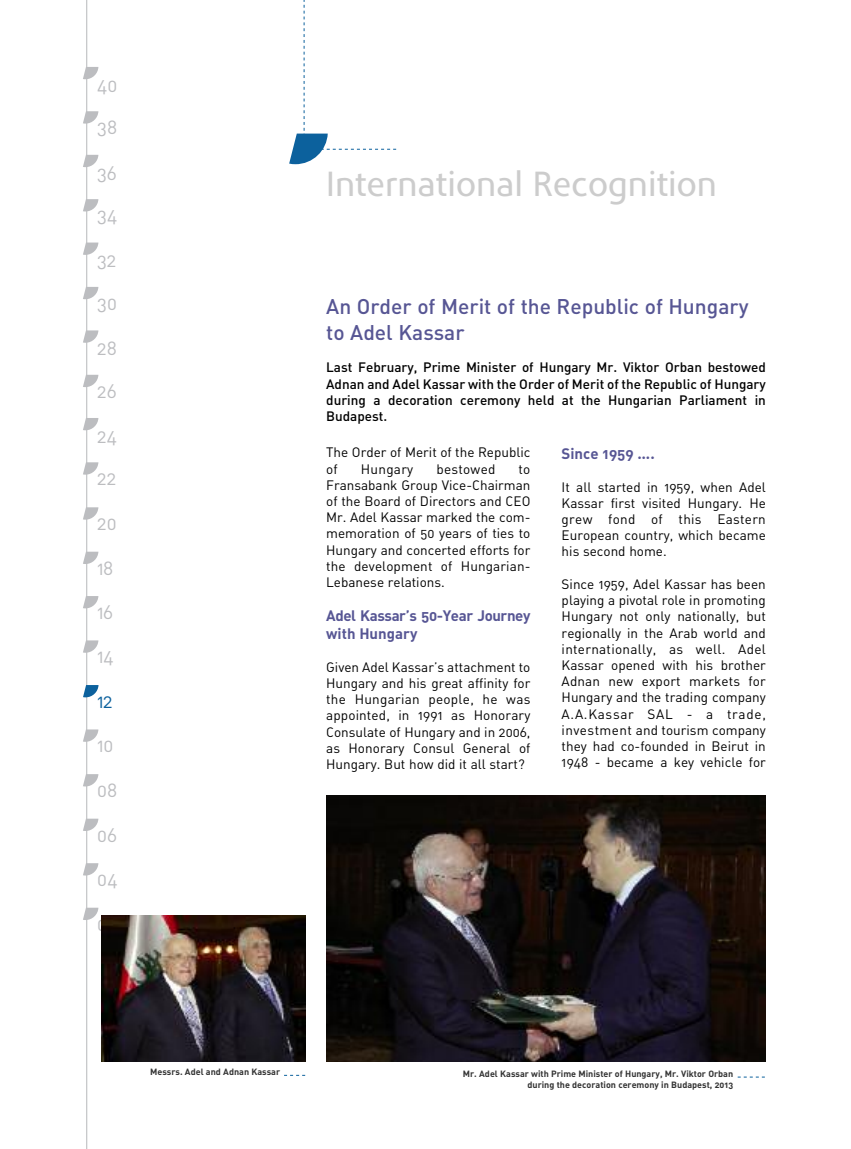
<style>
.page{position:relative;width:851px;height:1149px;background:#fff}
.page>*{position:absolute;margin:0;border:0;box-sizing:border-box;transform-origin:0 0}
.t1{font:36px "Phoenica STD Demo";color:#ccc}
.t2{font:21px/25.2px "DIN Medium Alternate";color:#575694}
.t3{font:18.9px "DIN Regular Alternate";letter-spacing:.005em;color:#bcbdc0}
.t4{font:18.9px "DIN Regular Alternate";color:#0c619d}
.t5{font:15px/18px "DIN Bold Alternate";letter-spacing:-.025em;color:#575694}
.t6{font:15px "DIN Bold Alternate";color:#575694}
.t7{font:13.5px/16.2px "DIN Regular Alternate";color:#000;text-align:justify}
.t8{font:13.5px/16.2px "DIN Medium Alternate";color:#000;text-align:justify}
.t9{font:13.5px "DIN Regular Alternate";letter-spacing:.02em;color:#000}
.t10{font:9px/10.8px "DIN Bold Alternate";color:#333;text-align:right}
</style>
<div class="page">
<svg style="left:289px;top:0;width:107px;height:164px"></svg>
<hr style="left:86px;top:0;width:1px;height:1148px;background:#bcbdc0">
<svg style="left:83px;top:773px;width:15px;height:13px"></svg>
<svg style="left:83px;top:729px;width:15px;height:12px"></svg>
<svg style="left:83px;top:640px;width:15px;height:12px"></svg>
<svg style="left:83px;top:596px;width:15px;height:12px"></svg>
<svg style="left:83px;top:551px;width:15px;height:13px"></svg>
<svg style="left:83px;top:507px;width:15px;height:12px"></svg>
<svg style="left:83px;top:462px;width:15px;height:12px"></svg>
<svg style="left:83px;top:418px;width:15px;height:12px"></svg>
<svg style="left:83px;top:374px;width:15px;height:13px"></svg>
<svg style="left:83px;top:330px;width:15px;height:12px"></svg>
<svg style="left:83px;top:287px;width:15px;height:12px"></svg>
<svg style="left:83px;top:242px;width:15px;height:13px"></svg>
<svg style="left:83px;top:199px;width:15px;height:12px"></svg>
<svg style="left:83px;top:155px;width:15px;height:12px"></svg>
<svg style="left:83px;top:111px;width:15px;height:12px"></svg>
<svg style="left:83px;top:67px;width:15px;height:12px"></svg>
<svg style="left:83px;top:907px;width:15px;height:12px"></svg>
<svg style="left:83px;top:862px;width:15px;height:13px"></svg>
<svg style="left:83px;top:818px;width:15px;height:12px"></svg>
<svg style="left:83px;top:684px;width:15px;height:13px"></svg>
<img style="left:327px;top:795px;width:438px;height:266px">
<svg style="left:737px;top:1076px;width:28px;height:1px"></svg>
<svg style="left:284px;top:1074px;width:21px;height:1px"></svg>
<img style="left:101px;top:915px;width:205px;height:146px">
<h3 class="t3" style="left:97px;top:74px;width:22px">40</h3>
<h3 class="t3" style="left:97px;top:116px;width:22px">38</h3>
<h3 class="t3" style="left:97px;top:162px;width:21px">36</h3>
<h3 class="t3" style="left:97px;top:204px;width:22px">34</h3>
<h3 class="t3" style="left:97px;top:250px;width:21px">32</h3>
<h3 class="t3" style="left:97px;top:292px;width:21px">30</h3>
<h3 class="t3" style="left:97px;top:337px;width:21px">28</h3>
<h3 class="t3" style="left:97px;top:380px;width:21px">26</h3>
<h3 class="t3" style="left:97px;top:425px;width:21px">24</h3>
<h3 class="t3" style="left:97px;top:467px;width:21px">22</h3>
<h3 class="t3" style="left:97px;top:512px;width:21px">20</h3>
<h3 class="t3" style="left:97px;top:557px;width:18px">18</h3>
<h3 class="t3" style="left:97px;top:601px;width:17px">16</h3>
<h3 class="t3" style="left:97px;top:645px;width:18px">14</h3>
<h3 class="t4" style="left:97px;top:690px;width:17px">12</h3>
<h3 class="t3" style="left:97px;top:734px;width:18px">10</h3>
<h3 class="t3" style="left:97px;top:779px;width:22px">08</h3>
<h3 class="t3" style="left:97px;top:823px;width:21px">06</h3>
<h3 class="t3" style="left:97px;top:868px;width:22px">04</h3>
<h3 class="t3" style="left:97px;top:912px;width:21px">02</h3>
<h1 class="t1" style="left:326px;top:170px;width:392px">International Recognition</h1>
<h2 class="t2" style="left:326px;top:294px;width:424px">An Order of Merit of the Republic of Hungary to Adel Kassar</h2>
<p class="t8" style="left:326px;top:359px;width:441px">Last February, Prime Minister of Hungary Mr. Viktor Orban bestowed Adnan and Adel Kassar with the Order of Merit of the Republic of Hungary during a decoration ceremony held at the Hungarian Parliament in Budapest.</p>
<p class="t7" style="left:326px;top:444px;width:206px">The Order of Merit of the Republic of</p>
<p class="t6" style="left:561px;top:445px;width:95px">Since 1959 ….</p>
<p class="t7" style="left:561px;top:478px;width:206px">It all started in 1959, when Adel Kassar first visited Hungary. He grew fond of this Eastern European country, which became his second home.</p>
<p class="t7" style="left:561px;top:576px;width:206px">Since 1959, Adel Kassar has been playing a pivotal role in promoting Hungary not only nationally, but regionally in the Arab world and internationally, as well. Adel Kassar opened with his brother Adnan new export markets for Hungary and the trading company A.A.Kassar SAL - a trade, investment and tourism company they had co-founded in Beirut in 1948 - became a key vehicle for</p>
<p class="t9" style="left:361px;top:461px;width:54px">Hungary</p>
<p class="t9" style="left:436px;top:461px;width:61px">bestowed</p>
<p class="t7" style="left:326px;top:460px;width:206px;text-indent:192px">to Fransabank Group Vice-Chairman of the Board of Directors and CEO Mr. Adel Kassar marked the com&shy;memoration of 50 years of ties to Hungary and concerted efforts for the development of Hungarian-Lebanese relations.</p>
<p class="t5" style="left:326px;top:606px;width:206px">Adel Kassar’s 50-Year Journey with Hungary</p>
<p class="t7" style="left:326px;top:658px;width:206px">Given Adel Kassar’s attachment to Hungary and his great affinity for the Hungarian people, he was appointed, in 1991 as Honorary Consulate of Hungary and in 2006, as Honorary Consul General of Hungary. But how did it all start?</p>
<p class="t10" style="left:150px;top:1066px;width:131px">Messrs. Adel and Adnan Kassar</p>
<p class="t10" style="left:463px;top:1068px;width:272px">Mr. Adel Kassar with Prime Minister of Hungary, Mr. Viktor Orban during the decoration ceremony in Budapest, 2013</p>
</div>
